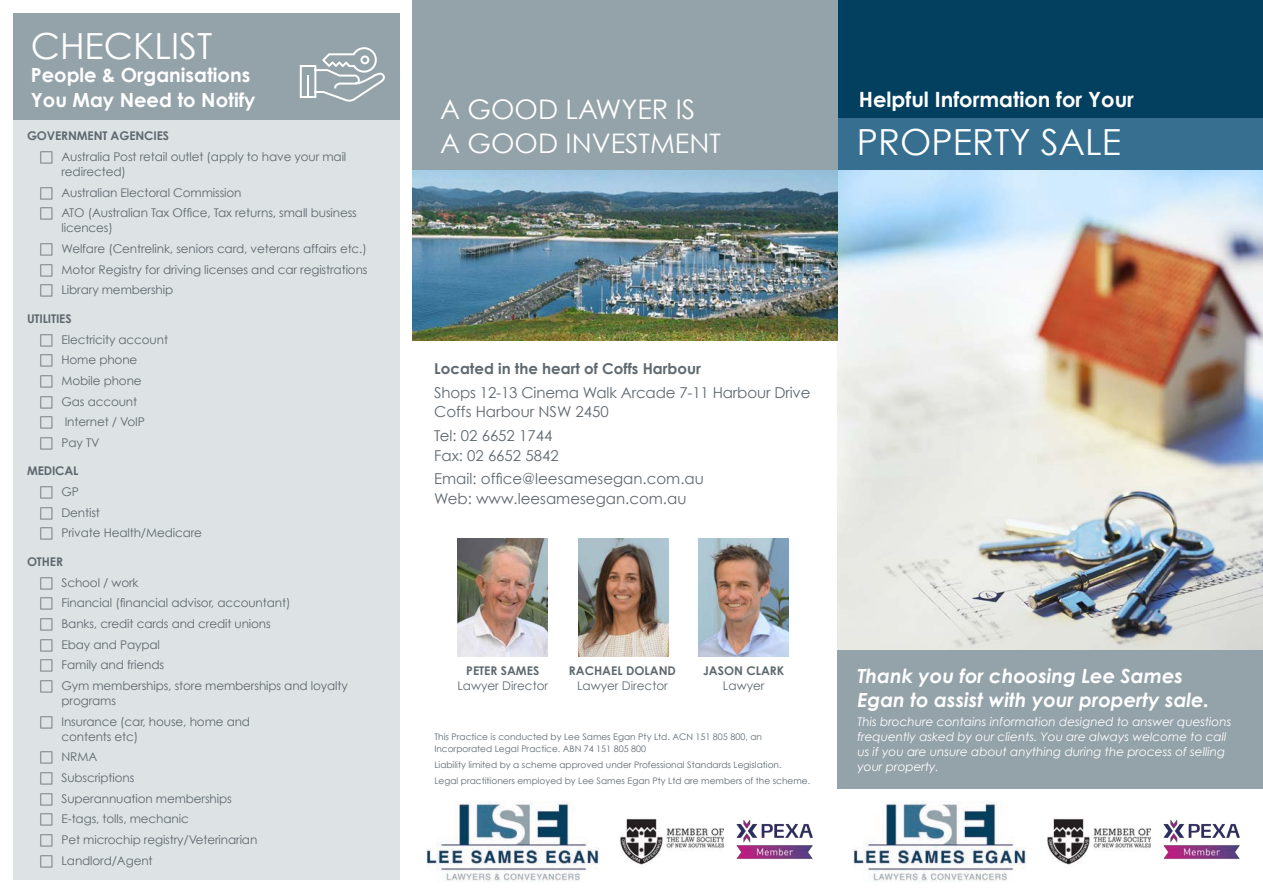
<style>
.page{position:relative;width:1263px;height:893px;background:#fff}
.page>*{position:absolute;margin:0;border:0;box-sizing:border-box;transform-origin:0 0}
.t1{font:36px "Century Gothic";color:#fff}
.t2{font:27px/34.5px "Century Gothic";color:#fff}
.t3{font:700 21px "Century Gothic";color:#fff}
.t4{font:italic 700 19.5px/23.4px "Century Gothic";color:#fff}
.t5{font:700 19.5px/25.2px "Century Gothic";color:#fff}
.t6{font:15px/19.5px "Century Gothic";color:#5f696f}
.t7{font:700 15px "Century Gothic";color:#5f696f}
.t8{font:12px/15px "Century Gothic";letter-spacing:-.01em;color:#5f696f}
.t9{font:italic 12px/15px "Century Gothic";color:#fff}
.t10{font:700 12px/15px "Century Gothic";letter-spacing:-.01em;color:#5f696f;text-align:center}
.t11{font:9px/12px "Century Gothic";color:#5f696f}
.s1{font-weight:700}
.s2{font-weight:400}
</style>
<div class="page">
<img style="left:837px;top:170px;width:426px;height:480px">
<div style="left:837px;top:651px;width:426px;height:138px;background:#94a2aa"></div>
<div style="left:837px;top:0;width:426px;height:170px;background:#033f5e"></div>
<div style="left:837px;top:118px;width:426px;height:52px;background:#366f90"></div>
<img style="left:1047px;top:818px;width:103px;height:47px">
<img style="left:854px;top:801px;width:172px;height:81px">
<div style="left:13px;top:18px;width:387px;height:861px;background:#dde2e4"></div>
<div style="left:13px;top:14px;width:387px;height:106px;background:#94a2aa"></div>
<img style="left:413px;top:170px;width:424px;height:170px">
<div style="left:412px;top:0;width:425px;height:170px;background:#94a2aa"></div>
<img style="left:458px;top:539px;width:90px;height:117px">
<img style="left:578px;top:539px;width:90px;height:117px">
<img style="left:699px;top:539px;width:90px;height:117px">
<img style="left:1163px;top:820px;width:77px;height:39px">
<svg style="left:300px;top:47px;width:85px;height:55px"></svg>
<img style="left:620px;top:818px;width:104px;height:47px">
<img style="left:427px;top:801px;width:172px;height:81px">
<img style="left:736px;top:820px;width:77px;height:39px">
<p class="t1" style="left:31px;top:24px;width:183px">CHECKLIST</p>
<p class="t5" style="left:31px;top:62px;width:226px">People &amp; Organisations<br>You May Need to Notify</p>
<p class="t10" style="left:27px;top:128px;width:144px">GOVERNMENT AGENCIES</p>
<p class="t8" style="left:62px;top:149px;width:286px">Australia Post retail outlet (apply to have your mail redirected)</p>
<p class="t8" style="left:62px;top:185px;width:182px">Australian Electoral Commission</p>
<p class="t8" style="left:62px;top:205px;width:297px">ATO (Australian Tax Office, Tax returns, small business licences)</p>
<p class="t8" style="left:62px;top:241px;width:307px">Welfare (Centrelink, seniors card, veterans affairs etc.)</p>
<p class="t8" style="left:62px;top:262px;width:307px">Motor Registry for driving licenses and car registrations</p>
<p class="t8" style="left:62px;top:282px;width:113px">Library membership</p>
<p class="t10" style="left:27px;top:311px;width:46px">UTILITIES</p>
<p class="t8" style="left:62px;top:331px;width:108px">Electricity account</p>
<p class="t8" style="left:62px;top:352px;width:77px">Home phone</p>
<p class="t8" style="left:62px;top:373px;width:82px">Mobile phone</p>
<p class="t8" style="left:62px;top:393px;width:77px">Gas account</p>
<p class="t8" style="left:65px;top:414px;width:82px">Internet / VoIP</p>
<p class="t8" style="left:62px;top:435px;width:39px">Pay TV</p>
<p class="t10" style="left:27px;top:463px;width:53px">MEDICAL</p>
<p class="t8" style="left:62px;top:484px;width:19px">GP</p>
<p class="t8" style="left:62px;top:505px;width:40px">Dentist</p>
<p class="t8" style="left:62px;top:525px;width:142px">Private Health/Medicare</p>
<p class="t10" style="left:27px;top:554px;width:37px">OTHER</p>
<p class="t8" style="left:62px;top:574px;width:79px">School / work</p>
<p class="t8" style="left:62px;top:595px;width:230px">Financial (financial advisor, accountant)</p>
<p class="t8" style="left:62px;top:616px;width:211px">Banks, credit cards and credit unions</p>
<p class="t8" style="left:62px;top:637px;width:100px">Ebay and Paypal</p>
<p class="t8" style="left:62px;top:657px;width:104px">Family and friends</p>
<p class="t8" style="left:62px;top:678px;width:288px">Gym memberships, store memberships and loyalty programs</p>
<p class="t8" style="left:62px;top:714px;width:190px">Insurance (car, house, home and contents etc)</p>
<p class="t8" style="left:62px;top:749px;width:37px">NRMA</p>
<p class="t8" style="left:62px;top:770px;width:74px">Subscriptions</p>
<p class="t8" style="left:62px;top:791px;width:172px">Superannuation memberships</p>
<p class="t8" style="left:62px;top:811px;width:129px">E-tags, tolls, mechanic</p>
<p class="t8" style="left:62px;top:832px;width:197px">Pet microchip registry/Veterinarian</p>
<p class="t8" style="left:62px;top:853px;width:93px">Landlord/Agent</p>
<p class="t2" style="left:440px;top:91px;width:282px">A GOOD LAWYER IS<br>A GOOD INVESTMENT</p>
<p class="t3" style="left:859px;top:86px;width:277px">Helpful Information for Your</p>
<p class="t1" style="left:857px;top:120px;width:266px">PROPERTY SALE</p>
<p class="t7" style="left:434px;top:359px;width:268px">Located in the heart of Coffs Harbour</p>
<p class="t6" style="left:434px;top:383px;width:378px">Shops 12-13 Cinema Walk Arcade 7-11 Harbour Drive<br>Coffs Harbour NSW 2450</p>
<p class="t6" style="left:434px;top:426px;width:126px">Tel: 02 6652 1744<br>Fax: 02 6652 5842</p>
<p class="t6" style="left:434px;top:469px;width:271px">Email: office@leesamesegan.com.au<br>Web: www.leesamesegan.com.au</p>
<p class="t8" style="left:457px;top:663px;width:92px;text-align:center"><span class="s1">PETER SAMES<br></span>Lawyer Director</p>
<p class="t8" style="left:569px;top:663px;width:109px;text-align:center"><span class="s1">RACHAEL DOLAND<br></span>Lawyer Director</p>
<p class="t10" style="left:703px;top:663px;width:83px">JASON CLARK<br><span class="s2">Lawyer</span></p>
<p class="t11" style="left:434px;top:730px;width:329px">This Practice is conducted by Lee Sames Egan Pty Ltd. ACN 151 805 800, an<br>Incorporated Legal Practice. ABN 74 151 805 800</p>
<p class="t11" style="left:434px;top:758px;width:349px">Liability limited by a scheme approved under Professional Standards Legislation.</p>
<p class="t11" style="left:434px;top:775px;width:377px">Legal practitioners employed by Lee Sames Egan Pty Ltd are members of the scheme.</p>
<p class="t4" style="left:857px;top:664px;width:353px">Thank you for choosing Lee Sames<br>Egan to assist with your property sale.</p>
<p class="t9" style="left:857px;top:714px;width:376px">This brochure contains information designed to answer questions frequently asked by our clients. You are always welcome to call us if you are unsure about anything during the process of selling your property.</p>
</div>
